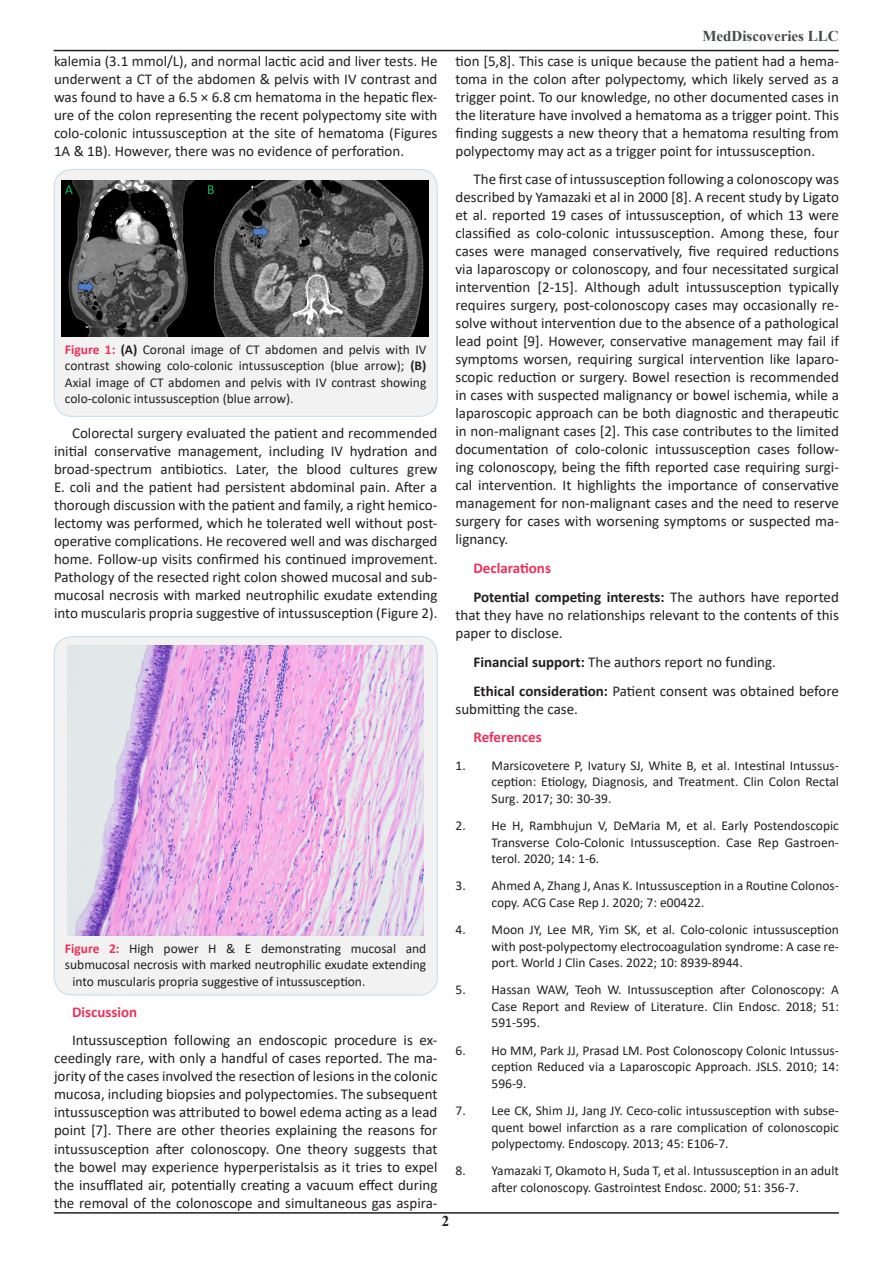
<style>
.page{position:relative;width:893px;height:1263px;background:#fff}
.page>*{position:absolute;margin:0;border:0;box-sizing:border-box;transform-origin:0 0}
.Normal__Web{font:15px/18px "Calibri";color:#231f20;text-align:justify}
.Normal__Web-2{font:700 15px "Calibri";color:#ee305b}
.t1{font:700 15px "Times New Roman";color:#464b47}
.t2{font:700 15px "Times New Roman";color:#231f20}
.Normal__Web-3{font:13.5px/16.5px "Calibri";color:#231f20;text-align:justify}
.s1{font-weight:700;color:#ee305b}
.s2{font-weight:700}
</style>
<div class="page">
<hr style="left:54px;top:50px;width:785px;height:1px;background:#231f20">
<hr style="left:54px;top:1212px;width:785px;height:2px;background:#231f20">
<div style="left:54px;top:169px;width:383px;height:247px;background:#f2f2f2;border-radius:18px"></div>
<div style="left:54px;top:169px;width:383px;height:248px;border:1px solid #c3ddeb;border-radius:18px"></div>
<img style="left:61px;top:180px;width:367px;height:157px">
<div style="left:54px;top:636px;width:383px;height:359px;background:#f2f2f2;border-radius:18px"></div>
<div style="left:54px;top:636px;width:383px;height:359px;border:1px solid #c3ddeb;border-radius:18px"></div>
<img style="left:68px;top:646px;width:355px;height:289px">
<p class="Normal__Web" style="left:54px;top:51px;width:385px">kalemia (3.1 mmol/L), and normal lactic acid and liver tests. He underwent a CT of the abdomen &amp; pelvis with IV contrast and was found to have a 6.5 × 6.8 cm hematoma in the hepatic flex&shy;ure of the colon representing the recent polypectomy site with colo-colonic intussusception at the site of hematoma (Figures 1A &amp; 1B). However, there was no evidence of perforation.</p>
<p class="Normal__Web-3" style="left:65px;top:341px;width:363px"><span class="s1">Figure 1:</span> <span class="s2">(A)</span> Coronal image of CT abdomen and pelvis with IV contrast showing colo-colonic intussusception (blue arrow); <span class="s2">(B)<br></span>Axial image of CT abdomen and pelvis with IV contrast showing colo-colonic intussusception (blue arrow).</p>
<p class="Normal__Web" style="left:54px;top:424px;width:385px;text-indent:18px">Colorectal surgery evaluated the patient and recommended initial conservative management, including IV hydration and broad-spectrum antibiotics. Later, the blood cultures grew E. coli and the patient had persistent abdominal pain. After a thorough discussion with the patient and family, a right hemico&shy;lectomy was performed, which he tolerated well without post&shy;operative complications. He recovered well and was discharged home. Follow-up visits confirmed his continued improvement.<br>Pathology of the resected right colon showed mucosal and sub&shy;mucosal necrosis with marked neutrophilic exudate extending into muscularis propria suggestive of intussusception (Figure 2).</p>
<p class="Normal__Web-3" style="left:65px;top:940px;width:363px"><span class="s1">Figure 2:</span> High power H &amp; E demonstrating mucosal and</p>
<p class="Normal__Web-3" style="left:65px;top:956px;width:363px">submucosal necrosis with marked neutrophilic exudate extending</p>
<p class="Normal__Web-3" style="left:72px;top:973px;width:295px">into muscularis propria suggestive of intussusception.</p>
<p class="Normal__Web-2" style="left:72px;top:1001px;width:67px">Discussion</p>
<p class="Normal__Web" style="left:54px;top:1031px;width:385px;text-indent:18px">Intussusception following an endoscopic procedure is ex&shy;ceedingly rare, with only a handful of cases reported. The ma&shy;jority of the cases involved the resection of lesions in the colonic mucosa, including biopsies and polypectomies. The subsequent intussusception was attributed to bowel edema acting as a lead point [7]. There are other theories explaining the reasons for intussusception after colonoscopy. One theory suggests that the bowel may experience hyperperistalsis as it tries to expel the insufflated air, potentially creating a vacuum effect during the removal of the colonoscope and simultaneous gas aspira-</p>
<p class="t1" style="left:702px;top:25px;width:138px">MedDiscoveries LLC</p>
<p class="Normal__Web" style="left:455px;top:51px;width:385px">tion [5,8]. This case is unique because the patient had a hema&shy;toma in the colon after polypectomy, which likely served as a trigger point. To our knowledge, no other documented cases in the literature have involved a hematoma as a trigger point. This finding suggests a new theory that a hematoma resulting from polypectomy may act as a trigger point for intussusception.</p>
<p class="Normal__Web" style="left:455px;top:170px;width:385px;text-indent:18px">The first case of intussusception following a colonoscopy was described by Yamazaki et al in 2000 [8]. A recent study by Ligato et al. reported 19 cases of intussusception, of which 13 were classified as colo-colonic intussusception. Among these, four cases were managed conservatively, five required reductions via laparoscopy or colonoscopy, and four necessitated surgical intervention [2-15]. Although adult intussusception typically requires surgery, post-colonoscopy cases may occasionally re&shy;solve without intervention due to the absence of a pathological lead point [9]. However, conservative management may fail if symptoms worsen, requiring surgical intervention like laparo&shy;scopic reduction or surgery. Bowel resection is recommended in cases with suspected malignancy or bowel ischemia, while a laparoscopic approach can be both diagnostic and therapeutic in non-malignant cases [2]. This case contributes to the limited documentation of colo-colonic intussusception cases follow&shy;ing colonoscopy, being the fifth reported case requiring surgi&shy;cal intervention. It highlights the importance of conservative management for non-malignant cases and the need to reserve surgery for cases with worsening symptoms or suspected ma&shy;lignancy.</p>
<p class="Normal__Web-2" style="left:473px;top:558px;width:79px">Declarations</p>
<p class="Normal__Web" style="left:455px;top:588px;width:385px;text-indent:18px"><span class="s2">Potential competing interests:</span> The authors have reported that they have no relationships relevant to the contents of this paper to disclose.</p>
<p class="Normal__Web" style="left:473px;top:652px;width:304px"><span class="s2">Financial support:</span> The authors report no funding.</p>
<p class="Normal__Web" style="left:455px;top:681px;width:385px;text-indent:18px"><span class="s2">Ethical consideration:</span> Patient consent was obtained before submitting the case.</p>
<p class="Normal__Web-2" style="left:473px;top:727px;width:70px">References</p>
<p class="Normal__Web-3" style="left:491px;top:757px;width:349px;text-indent:-36px">1. Marsicovetere P, Ivatury SJ, White B, et al. Intestinal Intussus&shy;ception: Etiology, Diagnosis, and Treatment. Clin Colon Rectal Surg. 2017; 30: 30-39.</p>
<p class="Normal__Web-3" style="left:491px;top:817px;width:349px;text-indent:-36px">2. He H, Rambhujun V, DeMaria M, et al. Early Postendoscopic Transverse Colo-Colonic Intussusception. Case Rep Gastroen&shy;terol. 2020; 14: 1-6.</p>
<p class="Normal__Web-3" style="left:491px;top:877px;width:349px;text-indent:-36px">3. Ahmed A, Zhang J, Anas K. Intussusception in a Routine Colonos&shy;copy. ACG Case Rep J. 2020; 7: e00422.</p>
<p class="Normal__Web-3" style="left:491px;top:921px;width:349px;text-indent:-36px">4. Moon JY, Lee MR, Yim SK, et al. Colo-colonic intussusception with post-polypectomy electrocoagulation syndrome: A case re&shy;port. World J Clin Cases. 2022; 10: 8939-8944.</p>
<p class="Normal__Web-3" style="left:491px;top:981px;width:349px;text-indent:-36px">5. Hassan WAW, Teoh W. Intussusception after Colonoscopy: A Case Report and Review of Literature. Clin Endosc. 2018; 51:<br>591-595.</p>
<p class="Normal__Web-3" style="left:491px;top:1042px;width:349px;text-indent:-36px">6. Ho MM, Park JJ, Prasad LM. Post Colonoscopy Colonic Intussus&shy;ception Reduced via a Laparoscopic Approach. JSLS. 2010; 14:<br>596-9.</p>
<p class="Normal__Web-3" style="left:491px;top:1102px;width:349px;text-indent:-36px">7. Lee CK, Shim JJ, Jang JY. Ceco-colic intussusception with subse&shy;quent bowel infarction as a rare complication of colonoscopic polypectomy. Endoscopy. 2013; 45: E106-7.</p>
<p class="Normal__Web-3" style="left:455px;top:1162px;width:385px;text-align:center">8. Yamazaki T, Okamoto H, Suda T, et al. Intussusception in an adult after colonoscopy. Gastrointest Endosc. 2000; 51: 356-7.</p>
<p class="t2" style="left:442px;top:1210px;width:9px">2</p>
</div>
